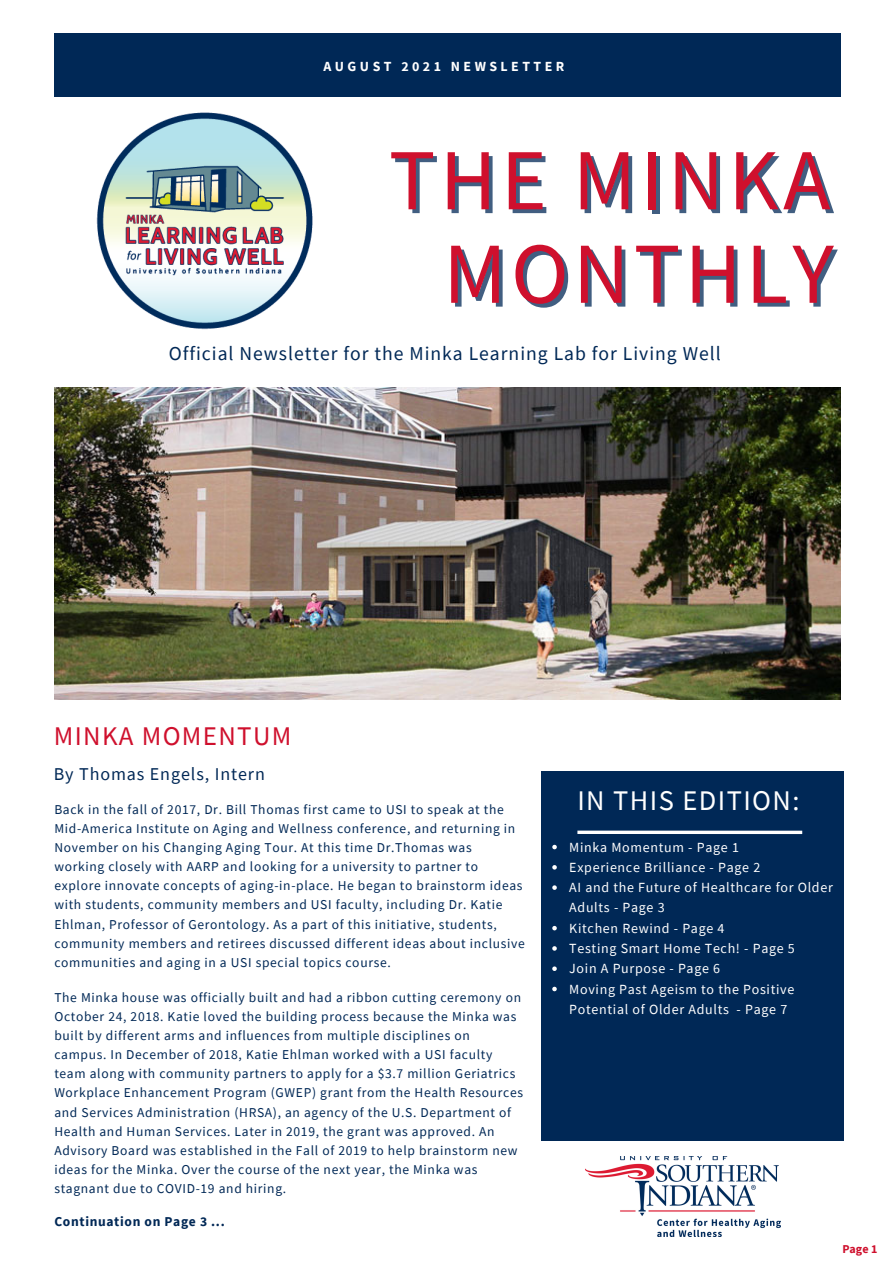
<style>
.page{position:relative;width:894px;height:1264px;background:#fff}
.page>*{position:absolute;margin:0;border:0;box-sizing:border-box;transform-origin:0 0}
.t1{font:87px "Source Sans Pro";letter-spacing:.05em;color:#cf102d}
.t2{font:28.35px "Source Sans Pro";letter-spacing:.05em;color:#fff}
.t3{font:27px "Source Sans Pro";letter-spacing:.05em;color:#cf102d}
.t4{font:19.65px "Source Sans Pro";letter-spacing:.05em;color:#002856}
.t5{font:18px "Source Sans Pro";letter-spacing:.05em;color:#002856}
.t6{font:13.95px/20.2px "Source Sans Pro";letter-spacing:.05em;color:#fff}
.t7{font:700 13.95px "Source Sans Pro";letter-spacing:.25em;color:#fff}
.t8{font:13.5px/19.2px "Source Sans Pro";letter-spacing:.05em;color:#002856}
.t9{font:700 13.5px "Source Sans Pro";letter-spacing:.05em;color:#002856}
.t10{font:700 12px "Source Sans Pro";color:#cf102d}
</style>
<div class="page">
<div style="left:541px;top:683px;width:302px;height:457px;background:#002856"></div>
<img style="left:54px;top:387px;width:786px;height:312px">
<img style="left:96px;top:112px;width:217px;height:218px">
<img style="left:585px;top:1156px;width:195px;height:80px">
<svg style="left:577px;top:830px;width:225px;height:4px"></svg>
<div style="left:54px;top:34px;width:786px;height:63px;background:#002856"></div>
<div style="left:429px;top:699px;width:447px;height:71px;background:#fff"></div>
<div style="left:840px;top:632px;width:22px;height:89px;background:#fff"></div>
<svg style="left:552px;top:844px;width:4px;height:5px"></svg>
<svg style="left:552px;top:865px;width:4px;height:4px"></svg>
<svg style="left:552px;top:885px;width:4px;height:4px"></svg>
<svg style="left:552px;top:925px;width:4px;height:5px"></svg>
<svg style="left:552px;top:946px;width:4px;height:4px"></svg>
<svg style="left:552px;top:966px;width:4px;height:5px"></svg>
<svg style="left:552px;top:986px;width:4px;height:5px"></svg>
<p class="t7" style="left:323px;top:57px;width:242px">AUGUST 2021 NEWSLETTER</p>
<p class="t1" style="left:389px;top:124px;width:443px">THE MINKA</p>
<p class="t1" style="left:443px;top:217px;width:392px">MONTHLY</p>
<p class="t4" style="left:169px;top:340px;width:553px">Official Newsletter for the Minka Learning Lab for Living Well</p>
<p class="t3" style="left:54px;top:718px;width:239px">MINKA MOMENTUM</p>
<p class="t5" style="left:54px;top:761px;width:213px">By Thomas Engels, Intern</p>
<p class="t8" style="left:54px;top:799px;width:472px">Back in the fall of 2017, Dr. Bill Thomas first came to USI to speak at the Mid-America Institute on Aging and Wellness conference, and returning in November on his Changing Aging Tour. At this time Dr.Thomas was working closely with AARP and looking for a university to partner to explore innovate concepts of aging-in-place. He began to brainstorm ideas with students, community members and USI faculty, including Dr. Katie Ehlman, Professor of Gerontology. As a part of this initiative, students, community members and retirees discussed different ideas about inclusive communities and aging in a USI special topics course.</p>
<p class="t8" style="left:54px;top:987px;width:470px">The Minka house was officially built and had a ribbon cutting ceremony on October 24, 2018. Katie loved the building process because the Minka was built by different arms and influences from multiple disciplines on campus. In December of 2018, Katie Ehlman worked with a USI faculty team along with community partners to apply for a $3.7 million Geriatrics Workplace Enhancement Program (GWEP) grant from the Health Resources and Services Administration (HRSA), an agency of the U.S. Department of Health and Human Services. Later in 2019, the grant was approved. An Advisory Board was established in the Fall of 2019 to help brainstorm new ideas for the Minka. Over the course of the next year, the Minka was stagnant due to COVID-19 and hiring.</p>
<p class="t9" style="left:54px;top:1212px;width:172px">Continuation on Page 3 ...</p>
<p class="t2" style="left:577px;top:782px;width:223px">IN THIS EDITION:</p>
<p class="t6" style="left:569px;top:836px;width:171px">Minka Momentum - Page 1</p>
<p class="t6" style="left:569px;top:856px;width:192px">Experience Brilliance - Page 2</p>
<p class="t6" style="left:569px;top:877px;width:265px">AI and the Future of Healthcare for Older<br>Adults - Page 3</p>
<p class="t6" style="left:569px;top:917px;width:157px">Kitchen Rewind - Page 4</p>
<p class="t6" style="left:569px;top:937px;width:227px">Testing Smart Home Tech! - Page 5</p>
<p class="t6" style="left:569px;top:958px;width:152px">Join A Purpose - Page 6</p>
<p class="t6" style="left:569px;top:978px;width:227px">Moving Past Ageism to the Positive<br>Potential of Older Adults - Page 7</p>
<p class="t10" style="left:842px;top:1241px;width:36px">Page 1</p>
</div>
